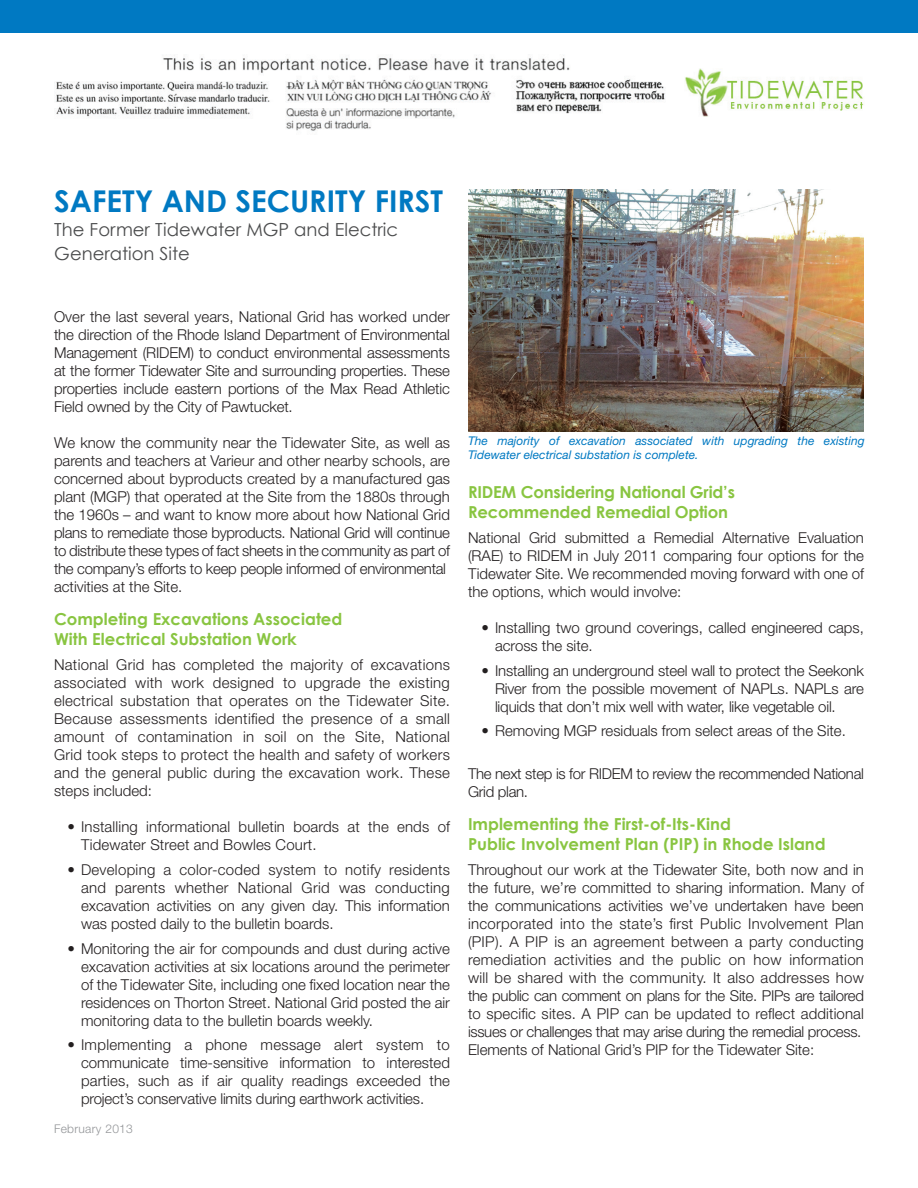
<style>
.page{position:relative;width:918px;height:1188px;background:#fff}
.page>*{position:absolute;margin:0;border:0;box-sizing:border-box;transform-origin:0 0}
.t1{font:700 30px "Century Gothic";color:#0079c2}
.SubTitle{font:18px/24px "Century Gothic";color:#4b4c4d}
.body_headers{font:700 16.5px/19.8px "Century Gothic";color:#89c541}
.body_text{font:300 15px/18px "Helvetica Neue";color:#231f20;text-align:justify}
.body_text-2{font:300 15px/18px "Helvetica Neue";letter-spacing:-.02em;color:#231f20}
.picture_caption{font:italic 12px/13.5px "Helvetica Neue";color:#0079c2}
.t2{font:300 12px "Helvetica Neue";letter-spacing:.025em;color:#939598}
</style>
<div class="page">
<div style="left:0;top:0;width:918px;height:33px;background:#0079c2"></div>
<img style="left:685px;top:68px;width:179px;height:49px">
<img style="left:468px;top:189px;width:396px;height:243px">
<img style="left:54px;top:55px;width:611px;height:76px">
<p class="t1" style="left:54px;top:182px;width:390px">SAFETY AND SECURITY FIRST</p>
<p class="SubTitle" style="left:54px;top:217px;width:345px">The Former Tidewater MGP and Electric<br>Generation Site</p>
<p class="body_text" style="left:54px;top:307px;width:398px">Over the last several years, National Grid has worked under the direction of the Rhode Island Department of Environmental Management (RIDEM) to conduct environmental assessments at the former Tidewater Site and surrounding properties. These properties include eastern portions of the Max Read Athletic Field owned by the City of Pawtucket.</p>
<p class="body_text" style="left:54px;top:433px;width:398px">We know the community near the Tidewater Site, as well as parents and teachers at Varieur and other nearby schools, are concerned about byproducts created by a manufactured gas plant (MGP) that operated at the Site from the 1880s through the 1960s – and want to know more about how National Grid plans to remediate those byproducts. National Grid will continue to distribute these types of fact sheets in the community as part of the company’s efforts to keep people informed of environmental</p>
<p class="body_text" style="left:54px;top:577px;width:130px">activities at the Site.</p>
<p class="body_headers" style="left:54px;top:609px;width:290px">Completing Excavations Associated<br>With Electrical Substation Work</p>
<p class="body_text" style="left:54px;top:655px;width:398px">National Grid has completed the majority of excavations associated with work designed to upgrade the existing electrical substation that operates on the Tidewater Site.<br>Because assessments identified the presence of a small amount of contamination in soil on the Site, National Grid took steps to protect the health and safety of workers and the general public during the excavation work. These steps included:</p>
<p class="body_text" style="left:81px;top:817px;width:371px;text-indent:-14px">• Installing informational bulletin boards at the ends of<br>Tidewater Street and Bowles Court.</p>
<p class="body_text" style="left:81px;top:860px;width:371px;text-indent:-14px">• Developing a color-coded system to notify residents and parents whether National Grid was conducting excavation activities on any given day. This information was posted daily to the bulletin boards.</p>
<p class="body_text" style="left:81px;top:939px;width:371px;text-indent:-14px">• Monitoring the air for compounds and dust during active excavation activities at six locations around the perimeter of the Tidewater Site, including one fixed location near the residences on Thorton Street. National Grid posted the air monitoring data to the bulletin boards weekly.</p>
<p class="body_text" style="left:81px;top:1036px;width:371px;text-indent:-14px">• Implementing a phone message alert system to communicate time-sensitive information to interested parties, such as if air quality readings exceeded the project’s conservative limits during earthwork activities.</p>
<p class="t2" style="left:54px;top:1121px;width:80px">February 2013</p>
<p class="picture_caption" style="left:468px;top:434px;width:398px">The majority of excavation associated with upgrading the existing<br>Tidewater electrical substation is complete.</p>
<p class="body_headers" style="left:468px;top:482px;width:268px">RIDEM Considering National Grid’s<br>Recommended Remedial Option</p>
<p class="body_text" style="left:468px;top:528px;width:398px">National Grid submitted a Remedial Alternative Evaluation (RAE) to RIDEM in July 2011 comparing four options for the Tidewater Site. We recommended moving forward with one of the options, which would involve:</p>
<p class="body_text" style="left:495px;top:618px;width:370px;text-indent:-14px">• Installing two ground coverings, called engineered caps, across the site.</p>
<p class="body_text" style="left:495px;top:661px;width:371px;text-indent:-14px">• Installing an underground steel wall to protect the Seekonk River from the possible movement of NAPLs. NAPLs are liquids that don’t mix well with water, like vegetable oil.</p>
<p class="body_text" style="left:482px;top:722px;width:366px">• Removing MGP residuals from select areas of the Site.</p>
<p class="body_text-2" style="left:468px;top:765px;width:398px">The next step is for RIDEM to review the recommended National<br>Grid plan.</p>
<p class="body_headers" style="left:468px;top:814px;width:359px">Implementing the First-of-Its-Kind<br>Public Involvement Plan (PIP) in Rhode Island</p>
<p class="body_text" style="left:468px;top:860px;width:398px">Throughout our work at the Tidewater Site, both now and in the future, we’re committed to sharing information. Many of the communications activities we’ve undertaken have been incorporated into the state’s first Public Involvement Plan (PIP). A PIP is an agreement between a party conducting remediation activities and the public on how information will be shared with the community. It also addresses how the public can comment on plans for the Site. PIPs are tailored to specific sites. A PIP can be updated to reflect additional issues or challenges that may arise during the remedial process.</p>
<p class="body_text" style="left:468px;top:1040px;width:348px">Elements of National Grid’s PIP for the Tidewater Site:</p>
</div>
